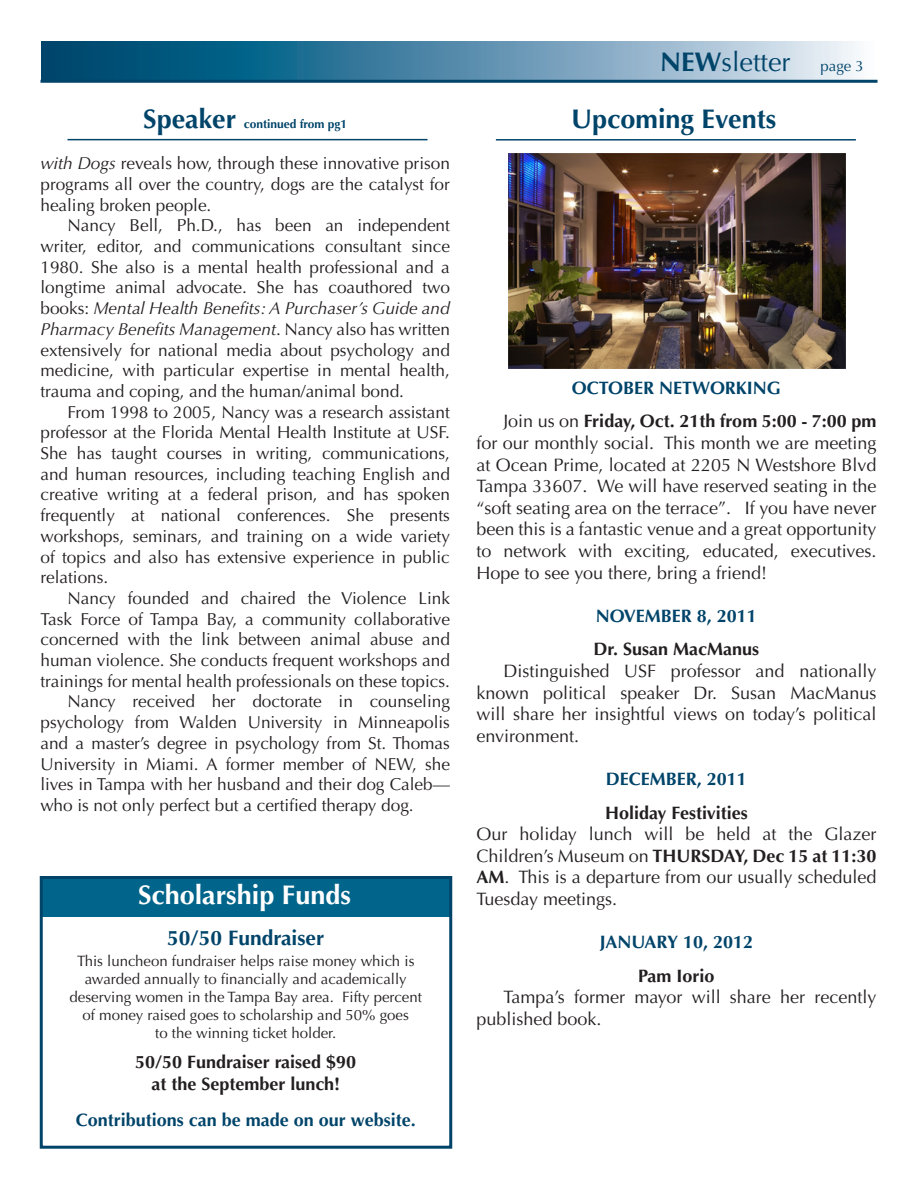
<style>
.page{position:relative;width:918px;height:1188px;background:#fff}
.page>*{position:absolute;margin:0;border:0;box-sizing:border-box;transform-origin:0 0}
.t1{font:700 27px "Optima";color:#00446a}
.t2{font:700 27px "Optima";color:#fff}
.t3{font:27px "Optima";color:#00446a}
.t4{font:700 21px "Optima";color:#00446a}
.t5{font:18px/21.6px "Optima";color:#231f20;text-align:justify}
.t6{font:700 18px "Optima";color:#00446a}
.t7{font:700 18px/21.6px "Optima";color:#231f20;text-align:center}
.t8{font:17.25px/20.7px "Optima";color:#231f20;text-align:justify}
.t9{font:15px/18px "Optima";color:#231f20;text-align:center}
.t10{font:700 12px "Optima";color:#00446a}
.s1{font-style:italic}
.s2{font-weight:700}
.s3{font-size:15px}
</style>
<div class="page">
<svg style="left:41px;top:41px;width:836px;height:39px;background:#5c91ad"></svg>
<hr style="left:40px;top:80px;width:838px;height:3px;background:#00446a">
<div style="left:41px;top:877px;width:411px;height:40px;background:#01648a"></div>
<div style="left:40px;top:876px;width:412px;height:273px;border:3px solid #00446a"></div>
<hr style="left:496px;top:139px;width:360px;height:2px;background:#00446a">
<img style="left:508px;top:154px;width:338px;height:214px">
<hr style="left:68px;top:139px;width:360px;height:1px;background:#00446a">
<p class="t1" style="left:143px;top:103px;width:95px">Speaker</p>
<p class="t10" style="left:244px;top:116px;width:105px">continued from pg1</p>
<p class="t8" style="left:40px;top:153px;width:411px"><span class="s1">with Dogs</span> reveals how, through these innovative prison programs all over the country, dogs are the catalyst for healing broken people.</p>
<p class="t8" style="left:40px;top:215px;width:411px;text-indent:27px">Nancy Bell, Ph.D., has been an independent writer, editor, and communications consultant since 1980. She also is a mental health professional and a longtime animal advocate. She has coauthored two books: <span class="s1">Mental Health Benefits: A Purchaser’s Guide and Pharmacy Benefits Management</span>. Nancy also has written extensively for national media about psychology and medicine, with particular expertise in mental health, trauma and coping, and the human/animal bond.</p>
<p class="t8" style="left:40px;top:402px;width:411px;text-indent:27px">From 1998 to 2005, Nancy was a research assistant professor at the Florida Mental Health Institute at USF.<br>She has taught courses in writing, communications, and human resources, including teaching English and creative writing at a federal prison, and has spoken frequently at national conferences. She presents workshops, seminars, and training on a wide variety of topics and also has extensive experience in public relations.</p>
<p class="t8" style="left:40px;top:588px;width:411px;text-indent:27px">Nancy founded and chaired the Violence Link Task Force of Tampa Bay, a community collaborative concerned with the link between animal abuse and human violence. She conducts frequent workshops and trainings for mental health professionals on these topics.</p>
<p class="t8" style="left:40px;top:692px;width:411px;text-indent:27px">Nancy received her doctorate in counseling psychology from Walden University in Minneapolis and a master’s degree in psychology from St. Thomas University in Miami. A former member of NEW, she lives in Tampa with her husband and their dog Caleb— who is not only perfect but a certified therapy dog.</p>
<p class="t2" style="left:138px;top:880px;width:214px">Scholarship Funds</p>
<p class="t4" style="left:167px;top:926px;width:158px">50/50 Fundraiser</p>
<p class="t9" style="left:70px;top:952px;width:354px">This luncheon fundraiser helps raise money which is awarded annually to financially and academically deserving women in the Tampa Bay area. Fifty percent</p>
<p class="t9" style="left:83px;top:1006px;width:328px">of money raised goes to scholarship and 50% goes to the winning ticket holder.</p>
<p class="t7" style="left:135px;top:1052px;width:223px">50/50 Fundraiser raised $90 at the September lunch!</p>
<p class="t6" style="left:76px;top:1109px;width:341px">Contributions can be made on our website.</p>
<p class="t3" style="left:660px;top:46px;width:205px"><span class="s2">NEW</span>sletter <span class="s3">page 3</span></p>
<p class="t1" style="left:571px;top:103px;width:207px">Upcoming Events</p>
<p class="t6" style="left:572px;top:377px;width:211px">OCTOBER NETWORKING</p>
<p class="t5" style="left:476px;top:411px;width:402px;text-indent:27px">Join us on <span class="s2">Friday, Oct. 21th from 5:00 - 7:00 pm </span>for our monthly social. This month we are meeting at Ocean Prime, located at 2205 N Westshore Blvd Tampa 33607. We will have reserved seating in the “soft seating area on the terrace”. If you have never been this is a fantastic venue and a great opportunity to network with exciting, educated, executives.<br>Hope to see you there, bring a friend!</p>
<p class="t6" style="left:596px;top:605px;width:163px">NOVEMBER 8, 2011</p>
<p class="t7" style="left:594px;top:639px;width:167px">Dr. Susan MacManus</p>
<p class="t5" style="left:476px;top:660px;width:402px;text-indent:27px">Distinguished USF professor and nationally known political speaker Dr. Susan MacManus will share her insightful views on today’s political environment.</p>
<p class="t6" style="left:606px;top:768px;width:143px">DECEMBER, 2011</p>
<p class="t7" style="left:605px;top:802px;width:144px">Holiday Festivities</p>
<p class="t5" style="left:476px;top:824px;width:402px">Our holiday lunch will be held at the Glazer Children’s Museum on <span class="s2">THURSDAY, Dec 15 at 11:30<br>AM</span>. This is a departure from our usually scheduled Tuesday meetings.</p>
<p class="t6" style="left:600px;top:932px;width:155px">JANUARY 10, 2012</p>
<p class="t7" style="left:638px;top:965px;width:78px">Pam Iorio</p>
<p class="t5" style="left:476px;top:987px;width:402px;text-indent:27px">Tampa’s former mayor will share her recently published book.</p>
</div>
